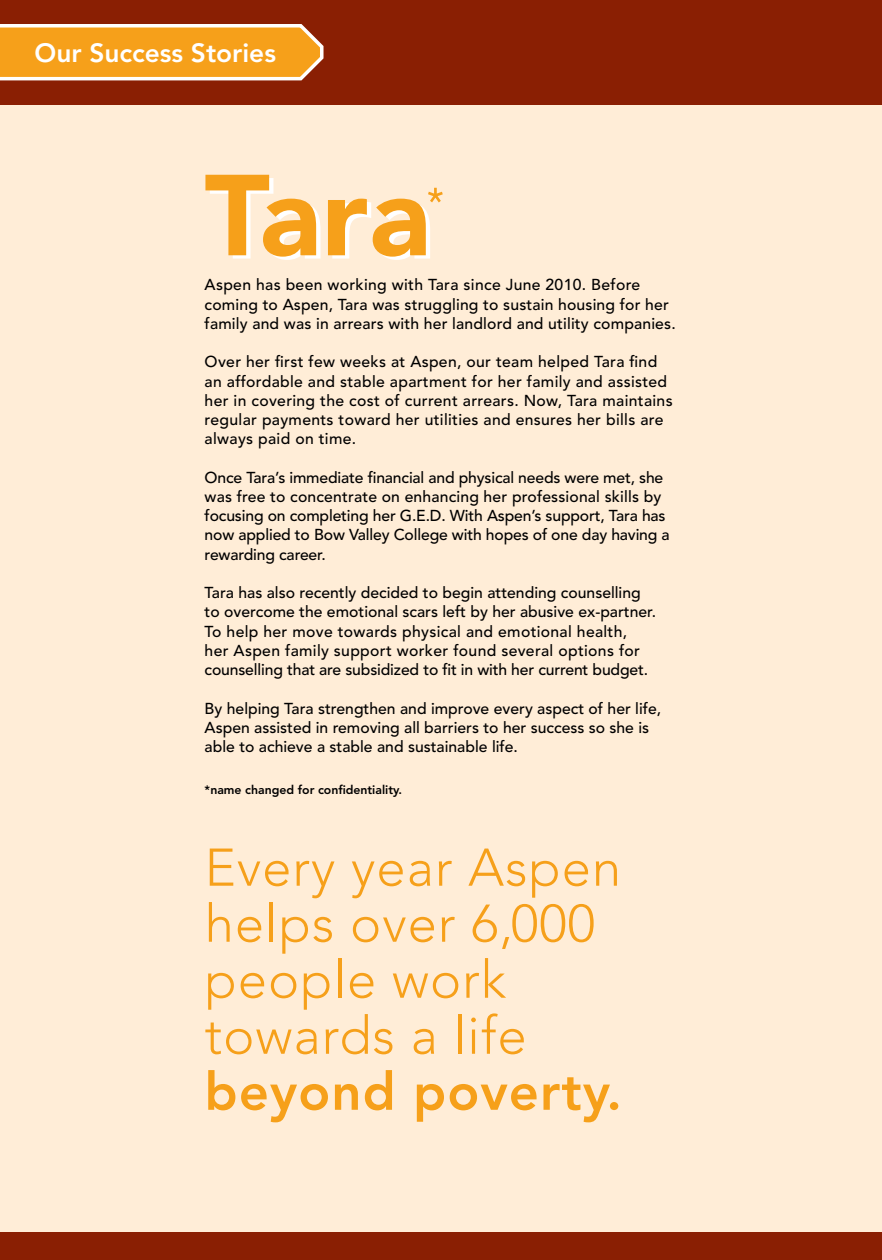
<style>
.page{position:relative;width:882px;height:1260px;background:#fff}
.page>*{position:absolute;margin:0;border:0;box-sizing:border-box;transform-origin:0 0}
.t1{font:900 113.75px "Avenir";color:#f6a01a}
.t2{font:300 52.5px/56px "Avenir";letter-spacing:.02em;color:#f6a01a}
.t3{font:800 52.5px "Avenir";letter-spacing:.02em;color:#f6a01a}
.t4{font:800 26.25px "Avenir";color:#fff}
.t5{font:500 15.75px/19.2px "Avenir";letter-spacing:.01em;color:#000}
.t6{font:500 15.75px/19.2px "Avenir";letter-spacing:-.01em;color:#000}
.t7{font:800 12.25px "Avenir";color:#000}
</style>
<div class="page">
<div style="left:0;top:28px;width:882px;height:1232px;background:#ffedd7"></div>
<svg style="left:210px;top:178px;width:233px;height:82px"></svg>
<div style="left:0;top:0;width:882px;height:105px;background:#8a1f03"></div>
<div style="left:0;top:1232px;width:882px;height:28px;background:#8a1f03"></div>
<svg style="left:0;top:24px;width:324px;height:57px;background:#f3a736"></svg>
<h3 class="t4" style="left:34px;top:37px;width:243px">Our Success Stories</h3>
<h1 class="t1" style="left:205px;top:147px;width:227px">Tara</h1>
<p class="t5" style="left:205px;top:276px;width:473px">Aspen has been working with Tara since June 2010. Before coming to Aspen, Tara was struggling to sustain housing for her family and was in arrears with her landlord and utility companies.</p>
<p class="t5" style="left:205px;top:353px;width:470px">Over her first few weeks at Aspen, our team helped Tara find an affordable and stable apartment for her family and assisted her in covering the cost of current arrears. Now, Tara maintains regular payments toward her utilities and ensures her bills are always paid on time.</p>
<p class="t6" style="left:205px;top:468px;width:467px">Once Tara’s immediate financial and physical needs were met, she was free to concentrate on enhancing her professional skills by focusing on completing her G.E.D. With Aspen’s support, Tara has now applied to Bow Valley College with hopes of one day having a rewarding career.</p>
<p class="t5" style="left:205px;top:584px;width:453px">Tara has also recently decided to begin attending counselling to overcome the emotional scars left by her abusive ex-partner.<br>To help her move towards physical and emotional health,<br>her Aspen family support worker found several options for counselling that are subsidized to fit in with her current budget.</p>
<p class="t5" style="left:205px;top:699px;width:458px">By helping Tara strengthen and improve every aspect of her life,<br>Aspen assisted in removing all barriers to her success so she is able to achieve a stable and sustainable life.</p>
<p class="t7" style="left:205px;top:783px;width:199px">*name changed for confidentiality.</p>
<h2 class="t2" style="left:205px;top:840px;width:418px">Every year Aspen helps over 6,000 people work towards a life</h2>
<h2 class="t3" style="left:205px;top:1060px;width:419px">beyond poverty.</h2>
</div>
